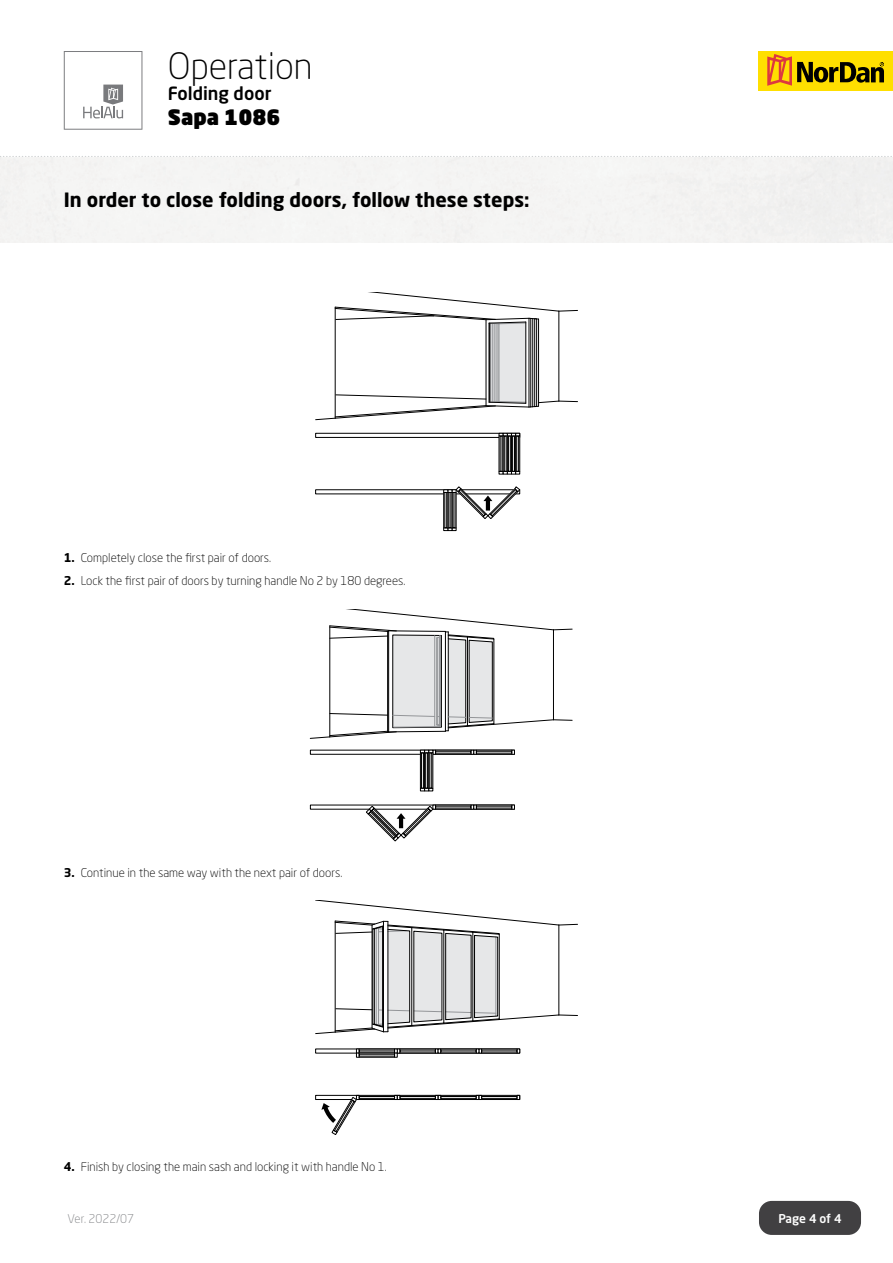
<style>
.page{position:relative;width:893px;height:1263px;background:#fff}
.page>*{position:absolute;margin:0;border:0;box-sizing:border-box;transform-origin:0 0}
.t1{font:300 36px "Neo Sans W1 G";color:#000}
.t2{font:900 21px "Neo Sans W1 G";color:#000}
.t3{font:700 19.5px "Neo Sans W1 G";color:#000}
.t4{font:500 18px "Neo Sans W1 G";color:#000}
.t5{font:300 12px "Neo Sans W1 G";color:#000}
.t6{font:300 12px "Neo Sans W1 G";color:#808285}
.t7{font:500 12px "Neo Sans W1 G";letter-spacing:-.01em;color:#fff}
.s1{font-weight:700}
</style>
<div class="page">
<div style="left:759px;top:51px;width:134px;height:39px;background:#ffdf00"></div>
<svg style="left:767px;top:54px;width:117px;height:32px"></svg>
<svg style="left:64px;top:51px;width:78px;height:79px"></svg>
<svg style="left:0;top:156px;width:892px;height:1px"></svg>
<div style="left:759px;top:1201px;width:102px;height:34px;background:#414042;border-radius:13px"></div>
<svg style="left:315px;top:292px;width:263px;height:128px"></svg>
<div style="left:315px;top:433px;width:205px;height:5px;border:1px solid #000"></div>
<div style="left:516px;top:436px;width:3px;height:36px;border:1px solid #000"></div>
<hr style="left:519px;top:436px;width:1px;height:35px;background:#000">
<svg style="left:499px;top:433px;width:4px;height:41px"></svg>
<hr style="left:499px;top:436px;width:1px;height:35px;background:#000">
<div style="left:512px;top:436px;width:3px;height:36px;border:1px solid #000"></div>
<hr style="left:515px;top:436px;width:1px;height:35px;background:#000">
<hr style="left:507px;top:433px;width:4px;height:41px;background:#282828">
<div style="left:508px;top:436px;width:2px;height:36px;border:1px solid #000"></div>
<hr style="left:511px;top:436px;width:1px;height:35px;background:#000">
<hr style="left:503px;top:433px;width:4px;height:41px;background:#404040">
<div style="left:504px;top:436px;width:2px;height:36px;border:1px solid #000"></div>
<svg style="left:499px;top:433px;width:21px;height:3px"></svg>
<svg style="left:499px;top:471px;width:21px;height:3px"></svg>
<hr style="left:507px;top:436px;width:1px;height:35px;background:#000">
<hr style="left:503px;top:436px;width:1px;height:35px;background:#000">
<svg style="left:452px;top:490px;width:4px;height:41px"></svg>
<hr style="left:456px;top:492px;width:1px;height:36px;background:#000">
<svg style="left:448px;top:520px;width:4px;height:7px"></svg>
<hr style="left:452px;top:492px;width:1px;height:36px;background:#000">
<hr style="left:444px;top:490px;width:4px;height:41px;background:#414141">
<div style="left:445px;top:492px;width:2px;height:36px;border:1px solid #000"></div>
<svg style="left:443px;top:527px;width:13px;height:4px"></svg>
<hr style="left:447px;top:492px;width:1px;height:36px;background:#000">
<hr style="left:443px;top:492px;width:1px;height:36px;background:#000">
<svg style="left:443px;top:486px;width:78px;height:34px"></svg>
<svg style="left:315px;top:900px;width:263px;height:134px"></svg>
<div style="left:315px;top:1095px;width:205px;height:5px;border:1px solid #000"></div>
<div style="left:481px;top:1096px;width:36px;height:2px;border:1px solid #000"></div>
<svg style="left:517px;top:1095px;width:3px;height:5px"></svg>
<div style="left:441px;top:1096px;width:35px;height:2px;border:1px solid #000"></div>
<svg style="left:476px;top:1095px;width:6px;height:5px"></svg>
<div style="left:400px;top:1096px;width:36px;height:2px;border:1px solid #000"></div>
<svg style="left:435px;top:1095px;width:6px;height:5px"></svg>
<div style="left:359px;top:1096px;width:36px;height:2px;border:1px solid #000"></div>
<svg style="left:394px;top:1095px;width:6px;height:5px"></svg>
<svg style="left:321px;top:1095px;width:39px;height:40px"></svg>
<svg style="left:397px;top:1049px;width:41px;height:4px"></svg>
<hr style="left:400px;top:1053px;width:35px;height:1px;background:#000">
<hr style="left:400px;top:1048px;width:35px;height:1px;background:#000">
<svg style="left:360px;top:1049px;width:34px;height:4px"></svg>
<hr style="left:359px;top:1048px;width:36px;height:1px;background:#000">
<svg style="left:479px;top:1049px;width:41px;height:4px"></svg>
<svg style="left:517px;top:1048px;width:3px;height:5px"></svg>
<hr style="left:482px;top:1053px;width:35px;height:1px;background:#000">
<hr style="left:482px;top:1048px;width:35px;height:1px;background:#000">
<svg style="left:438px;top:1049px;width:41px;height:4px"></svg>
<svg style="left:476px;top:1048px;width:6px;height:5px"></svg>
<svg style="left:435px;top:1048px;width:6px;height:5px"></svg>
<hr style="left:441px;top:1053px;width:35px;height:1px;background:#000">
<hr style="left:441px;top:1048px;width:35px;height:1px;background:#000">
<svg style="left:356px;top:1053px;width:41px;height:4px"></svg>
<svg style="left:394px;top:1048px;width:6px;height:9px"></svg>
<svg style="left:356px;top:1048px;width:4px;height:9px"></svg>
<hr style="left:359px;top:1057px;width:36px;height:1px;background:#000">
<hr style="left:359px;top:1053px;width:36px;height:1px;background:#000">
<svg style="left:310px;top:610px;width:263px;height:129px"></svg>
<div style="left:310px;top:750px;width:205px;height:5px;border:1px solid #000"></div>
<svg style="left:474px;top:750px;width:40px;height:4px"></svg>
<svg style="left:511px;top:750px;width:4px;height:5px"></svg>
<hr style="left:476px;top:754px;width:36px;height:1px;background:#000">
<hr style="left:476px;top:750px;width:36px;height:1px;background:#000">
<svg style="left:433px;top:750px;width:41px;height:4px"></svg>
<svg style="left:471px;top:750px;width:6px;height:5px"></svg>
<hr style="left:436px;top:754px;width:35px;height:1px;background:#000">
<hr style="left:436px;top:750px;width:35px;height:1px;background:#000">
<hr style="left:429px;top:750px;width:4px;height:41px;background:#343434">
<div style="left:430px;top:753px;width:2px;height:35px;border:1px solid #000"></div>
<hr style="left:432px;top:753px;width:1px;height:35px;background:#000">
<div style="left:425px;top:753px;width:3px;height:35px;border:1px solid #000"></div>
<hr style="left:428px;top:753px;width:1px;height:35px;background:#000">
<div style="left:421px;top:753px;width:3px;height:35px;border:1px solid #000"></div>
<svg style="left:420px;top:788px;width:13px;height:3px"></svg>
<svg style="left:420px;top:750px;width:16px;height:5px"></svg>
<hr style="left:420px;top:753px;width:1px;height:35px;background:#000">
<hr style="left:424px;top:753px;width:1px;height:35px;background:#000">
<svg style="left:474px;top:805px;width:40px;height:4px"></svg>
<svg style="left:511px;top:805px;width:4px;height:4px"></svg>
<hr style="left:476px;top:809px;width:36px;height:1px;background:#000">
<hr style="left:476px;top:805px;width:36px;height:1px;background:#000">
<svg style="left:433px;top:805px;width:41px;height:4px"></svg>
<svg style="left:471px;top:805px;width:6px;height:4px"></svg>
<hr style="left:436px;top:809px;width:35px;height:1px;background:#000">
<hr style="left:436px;top:805px;width:35px;height:1px;background:#000">
<svg style="left:365px;top:805px;width:71px;height:37px"></svg>
<h1 class="t1" style="left:168px;top:43px;width:146px">Operation</h1>
<h3 class="t4" style="left:168px;top:82px;width:105px">Folding door</h3>
<h2 class="t2" style="left:168px;top:104px;width:114px">Sapa 1086</h2>
<h3 class="t3" style="left:64px;top:187px;width:467px">In order to close folding doors, follow these steps:</h3>
<p class="t5" style="left:64px;top:550px;width:209px"><span class="s1">1.</span> Completely close the first pair of doors.</p>
<p class="t5" style="left:64px;top:573px;width:343px"><span class="s1">2.</span> Lock the first pair of doors by turning handle No 2 by 180 degrees.</p>
<p class="t5" style="left:64px;top:865px;width:280px"><span class="s1">3.</span> Continue in the same way with the next pair of doors.</p>
<p class="t5" style="left:64px;top:1159px;width:325px"><span class="s1">4.</span> Finish by closing the main sash and locking it with handle No 1.</p>
<p class="t6" style="left:68px;top:1211px;width:68px">Ver. 2022/07</p>
<p class="t7" style="left:778px;top:1210px;width:65px">Page 4 of 4</p>
</div>
